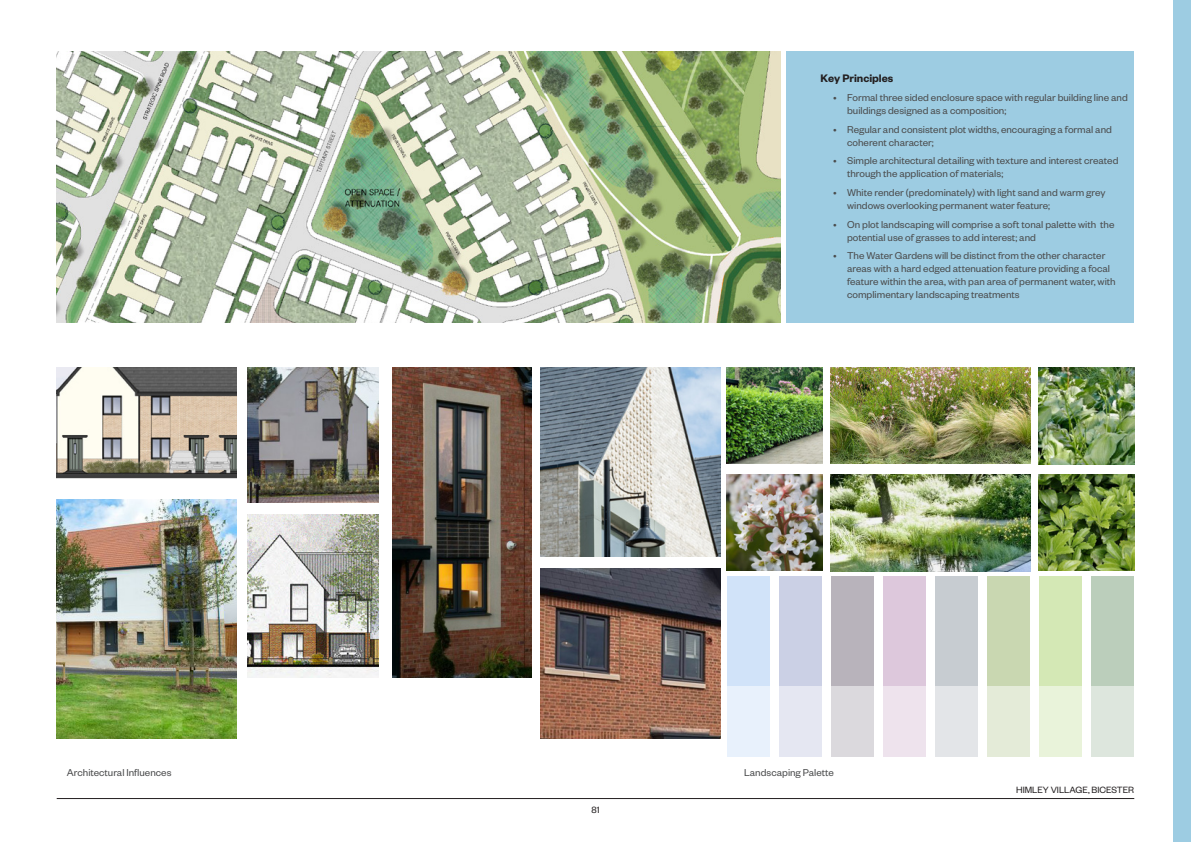
<style>
.page{position:relative;width:1191px;height:842px;background:#fff}
.page>*{position:absolute;margin:0;border:0;box-sizing:border-box;transform-origin:0 0}
.Sub_Header{font:600 12px "Founders Grotesk";color:#231f20}
.Table_Text_small_10p{font:11px/13px "Founders Grotesk";color:#4b4c4d}
.PageNumbers{font:10px "Founders Grotesk";color:#231f20}
</style>
<div class="page">
<img style="left:830px;top:475px;width:200px;height:96px">
<img style="left:57px;top:51px;width:723px;height:271px">
<div style="left:786px;top:51px;width:348px;height:271px;background:#9dcce2"></div>
<img style="left:1038px;top:475px;width:96px;height:96px">
<img style="left:726px;top:475px;width:96px;height:96px">
<div style="left:778px;top:576px;width:43px;height:109px;background:#cbd0e5"></div>
<div style="left:726px;top:576px;width:43px;height:109px;background:#d1e3f9"></div>
<div style="left:830px;top:576px;width:43px;height:109px;background:#b8b3bb"></div>
<div style="left:935px;top:576px;width:43px;height:109px;background:#c7ccd1"></div>
<div style="left:987px;top:576px;width:43px;height:109px;background:#c9d7b1"></div>
<div style="left:883px;top:577px;width:43px;height:109px;background:#ddc8dc"></div>
<div style="left:1039px;top:576px;width:43px;height:109px;background:#d4e8b5"></div>
<div style="left:1091px;top:576px;width:43px;height:109px;background:#bbcebb"></div>
<img style="left:726px;top:367px;width:96px;height:97px">
<img style="left:1038px;top:368px;width:96px;height:96px">
<img style="left:830px;top:367px;width:200px;height:96px">
<img style="left:57px;top:367px;width:179px;height:112px">
<img style="left:57px;top:499px;width:179px;height:239px">
<img style="left:248px;top:514px;width:130px;height:164px">
<img style="left:248px;top:367px;width:130px;height:136px">
<img style="left:540px;top:568px;width:180px;height:170px">
<img style="left:540px;top:367px;width:180px;height:190px">
<img style="left:392px;top:367px;width:139px;height:311px">
<div style="left:778px;top:648px;width:43px;height:109px;background:linear-gradient(to bottom,#cacfe5,#eeeff6)"></div>
<div style="left:726px;top:648px;width:43px;height:109px;background:linear-gradient(to bottom,#d0e3f9,#f0f6fd)"></div>
<svg style="left:830px;top:648px;width:43px;height:109px;fill:#dbd9dd"></svg>
<div style="left:935px;top:685px;width:43px;height:72px;background:#e3e5e8"></div>
<div style="left:987px;top:685px;width:43px;height:72px;background:#e4ebd8"></div>
<div style="left:883px;top:648px;width:43px;height:109px;background:linear-gradient(to bottom,#ddc7dc,#f4ecf3)"></div>
<div style="left:1039px;top:685px;width:43px;height:72px;background:#e9f3da"></div>
<div style="left:1091px;top:685px;width:43px;height:72px;background:#dde6dd"></div>
<div style="left:1174px;top:0;width:17px;height:842px;background:#9dcce2"></div>
<hr style="left:57px;top:798px;width:1077px;height:1px;background:#231f20">
<p class="Sub_Header" style="left:820px;top:71px;width:74px">Key Principles</p>
<p class="Table_Text_small_10p" style="left:847px;top:91px;width:282px;text-indent:-14px">• Formal three sided enclosure space with regular building line and buildings designed as a composition;</p>
<p class="Table_Text_small_10p" style="left:847px;top:122px;width:266px;text-indent:-14px">• Regular and consistent plot widths, encouraging a formal and coherent character;</p>
<p class="Table_Text_small_10p" style="left:847px;top:154px;width:273px;text-indent:-14px">• Simple architectural detailing with texture and interest created through the application of materials;</p>
<p class="Table_Text_small_10p" style="left:847px;top:186px;width:260px;text-indent:-14px">• White render (predominately) with light sand and warm grey windows overlooking permanent water feature;</p>
<p class="Table_Text_small_10p" style="left:847px;top:217px;width:269px;text-indent:-14px">• On plot landscaping will comprise a soft tonal palette with the potential use of grasses to add interest; and</p>
<p class="Table_Text_small_10p" style="left:847px;top:249px;width:270px;text-indent:-14px">• The Water Gardens will be distinct from the other character areas with a hard edged attenuation feature providing a focal feature within the area, with pan area of permanent water, with complimentary landscaping treatments</p>
<p class="Table_Text_small_10p" style="left:67px;top:766px;width:106px">Architectural Influences</p>
<p class="Table_Text_small_10p" style="left:744px;top:766px;width:91px">Landscaping Palette</p>
<p class="PageNumbers" style="left:591px;top:803px;width:10px">81</p>
<p class="PageNumbers" style="left:1016px;top:783px;width:120px">HIMLEY VILLAGE, BICESTER</p>
</div>
